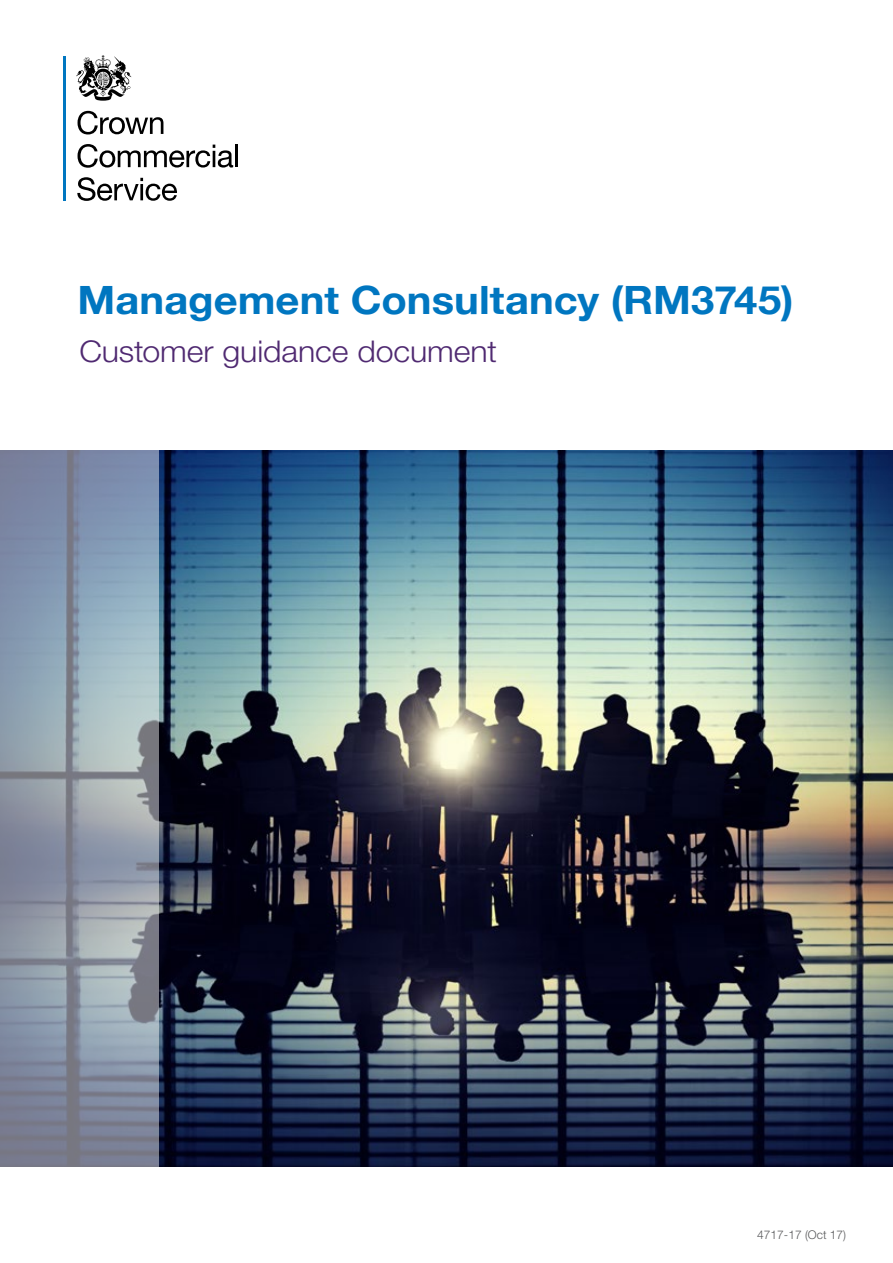
<style>
.page{position:relative;width:893px;height:1263px;background:#fff}
.page>*{position:absolute;margin:0;border:0;box-sizing:border-box;transform-origin:0 0}
.t1{font:700 39px "Helvetica Neue";color:#0076c0;scale:1.07 1}
.t2{font:300 30px "Helvetica Neue LT";letter-spacing:-.005em;color:#4f2971;scale:1.07 1}
.t3{font:300 12px "Helvetica Neue LT";color:#58595b}
</style>
<div class="page">
<img style="left:159px;top:451px;width:734px;height:715px">
<svg style="left:0;top:450px;width:159px;height:716px;background:#8c98a9"></svg>
<hr style="left:63px;top:56px;width:2px;height:144px;background:#0076c0">
<svg style="left:78px;top:111px;width:85px;height:23px"></svg>
<svg style="left:78px;top:144px;width:155px;height:24px"></svg>
<hr style="left:235px;top:145px;width:3px;height:22px;background:#000">
<svg style="left:77px;top:177px;width:100px;height:24px"></svg>
<svg style="left:76px;top:55px;width:56px;height:46px"></svg>
<p class="t1" style="left:78px;top:270px;width:671px">Management Consultancy (RM3745)</p>
<p class="t2" style="left:79px;top:333px;width:392px">Customer guidance document</p>
<p class="t3" style="left:757px;top:1227px;width:90px">4717-17 (Oct 17)</p>
</div>
